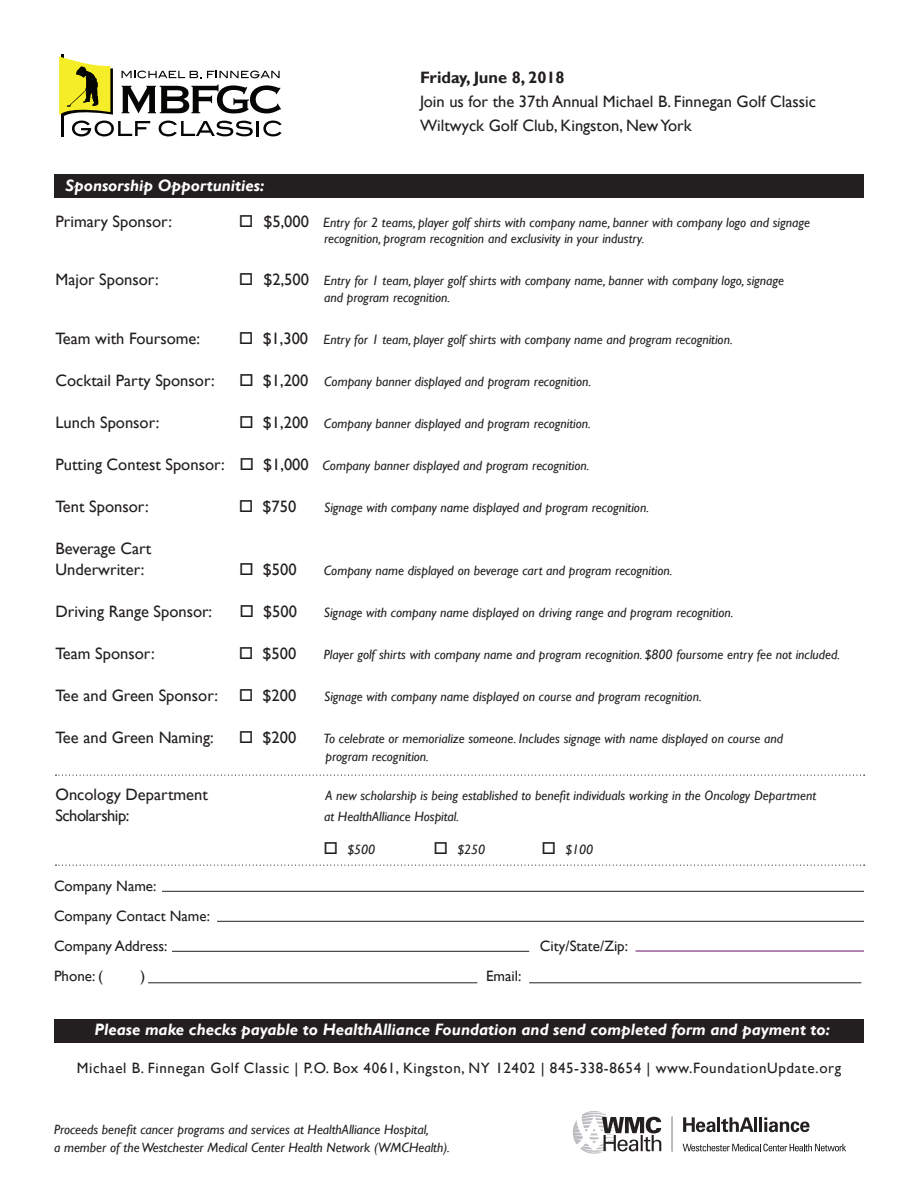
<style>
.page{position:relative;width:918px;height:1188px;background:#fff}
.page>*{position:absolute;margin:0;border:0;box-sizing:border-box;transform-origin:0 0}
.t1{font:16.5px "Gill Sans";color:#231f20}
.Section_Title{font:italic 700 16.5px "Gill Sans";color:#fff}
.t2{font:700 16.5px "Gill Sans";color:#231f20}
.t3{font:16.5px "Gill Sans";letter-spacing:-.03em;color:#231f20}
.t4{font:15px "Gill Sans";letter-spacing:.04em;color:#231f20}
.t5{font:15px "Gill Sans";color:#231f20}
.t6{font:italic 13.5px/18px "Gill Sans";color:#231f20}
.s1{font-style:normal;font-size:16.5px}
</style>
<div class="page">
<div style="left:55px;top:174px;width:809px;height:24px;background:#231f20"></div>
<hr style="left:61px;top:54px;width:3px;height:83px;background:#040503">
<svg style="left:59px;top:56px;width:223px;height:80px"></svg>
<svg style="left:683px;top:1117px;width:32px;height:15px"></svg>
<hr style="left:717px;top:1117px;width:3px;height:15px;background:#231f20">
<svg style="left:721px;top:1117px;width:33px;height:15px"></svg>
<hr style="left:754px;top:1117px;width:3px;height:15px;background:#231f20">
<hr style="left:759px;top:1117px;width:3px;height:15px;background:#231f20">
<svg style="left:764px;top:1117px;width:46px;height:15px"></svg>
<svg style="left:573px;top:1111px;width:88px;height:43px"></svg>
<hr style="left:671px;top:1117px;width:2px;height:34px;background:#bcbdc0">
<svg style="left:683px;top:1144px;width:163px;height:7px"></svg>
<div style="left:55px;top:1019px;width:809px;height:23px;background:#231f20"></div>
<hr style="left:636px;top:951px;width:228px;height:1px;background:#6a0a68">
<hr style="left:162px;top:891px;width:702px;height:1px;background:#231f20">
<hr style="left:217px;top:921px;width:647px;height:1px;background:#231f20">
<hr style="left:172px;top:951px;width:357px;height:1px;background:#231f20">
<hr style="left:148px;top:982px;width:329px;height:1px;background:#231f20">
<hr style="left:529px;top:982px;width:332px;height:1px;background:#231f20">
<svg style="left:56px;top:775px;width:809px;height:1px"></svg>
<svg style="left:56px;top:865px;width:809px;height:1px"></svg>
<p class="t2" style="left:420px;top:68px;width:146px">Friday, June 8, 2018</p>
<p class="t1" style="left:420px;top:92px;width:398px">Join us for the 37th Annual Michael B. Finnegan Golf Classic</p>
<p class="t1" style="left:420px;top:116px;width:273px">Wiltwyck Golf Club, Kingston, New York</p>
<p class="Section_Title" style="left:66px;top:175px;width:200px">Sponsorship Opportunities:</p>
<p class="t1" style="left:56px;top:211px;width:118px">Primary Sponsor:</p>
<p class="t6" style="left:324px;top:214px;width:488px;line-height:16.5px;text-indent:-85px">□ <span class="s1">$5,000</span> Entry for 2 teams, player golf shirts with company name, banner with company logo and signage recognition, program recognition and exclusivity in your industry.</p>
<p class="t1" style="left:56px;top:270px;width:105px">Major Sponsor:</p>
<p class="t6" style="left:324px;top:272px;width:462px;line-height:16.5px;text-indent:-85px">□ <span class="s1">$2,500</span> Entry for 1 team, player golf shirts with company name, banner with company logo, signage and program recognition.</p>
<p class="t1" style="left:56px;top:328px;width:146px">Team with Foursome:</p>
<p class="t6" style="left:239px;top:330px;width:495px">□ <span class="s1">$1,300</span> Entry for 1 team, player golf shirts with company name and program recognition.</p>
<p class="t1" style="left:56px;top:370px;width:161px">Cocktail Party Sponsor:</p>
<p class="t6" style="left:239px;top:372px;width:354px">□ <span class="s1">$1,200</span> Company banner displayed and program recognition.</p>
<p class="t1" style="left:56px;top:412px;width:106px">Lunch Sponsor:</p>
<p class="t6" style="left:239px;top:414px;width:353px">□ <span class="s1">$1,200</span> Company banner displayed and program recognition.</p>
<p class="t6" style="left:56px;top:456px;width:535px"><span class="s1">Putting Contest Sponsor:</span> □ <span class="s1">$1,000</span> Company banner displayed and program recognition.</p>
<p class="t1" style="left:56px;top:496px;width:95px">Tent Sponsor:</p>
<p class="t1" style="left:239px;top:496px;width:59px">□ $750</p>
<p class="t6" style="left:324px;top:498px;width:326px">Signage with company name displayed and program recognition.</p>
<p class="t1" style="left:56px;top:538px;width:97px">Beverage Cart</p>
<p class="t1" style="left:56px;top:559px;width:91px">Underwriter:</p>
<p class="t1" style="left:239px;top:559px;width:59px">□ $500</p>
<p class="t6" style="left:324px;top:561px;width:350px">Company name displayed on beverage cart and program recognition.</p>
<p class="t1" style="left:56px;top:601px;width:158px">Driving Range Sponsor:</p>
<p class="t1" style="left:239px;top:601px;width:59px">□ $500</p>
<p class="t6" style="left:324px;top:603px;width:411px">Signage with company name displayed on driving range and program recognition.</p>
<p class="t1" style="left:56px;top:643px;width:101px">Team Sponsor:</p>
<p class="t1" style="left:239px;top:643px;width:59px">□ $500</p>
<p class="t6" style="left:324px;top:645px;width:518px">Player golf shirts with company name and program recognition. $800 foursome entry fee not included.</p>
<p class="t1" style="left:56px;top:685px;width:242px">Tee and Green Sponsor: □ $200</p>
<p class="t6" style="left:324px;top:687px;width:379px">Signage with company name displayed on course and program recognition.</p>
<p class="t1" style="left:56px;top:727px;width:160px">Tee and Green Naming:</p>
<p class="t1" style="left:239px;top:727px;width:59px">□ $200</p>
<p class="t6" style="left:324px;top:729px;width:461px">To celebrate or memorialize someone. Includes signage with name displayed on course and program recognition.</p>
<p class="t1" style="left:56px;top:784px;width:154px">Oncology Department</p>
<p class="t6" style="left:326px;top:786px;width:492px">A new scholarship is being established to benefit individuals working in the Oncology Department</p>
<p class="t3" style="left:56px;top:805px;width:75px">Scholarship:</p>
<p class="t6" style="left:324px;top:807px;width:137px">at HealthAlliance Hospital.</p>
<p class="t6" style="left:324px;top:840px;width:53px">□ $500</p>
<p class="t6" style="left:434px;top:840px;width:53px">□ $250</p>
<p class="t6" style="left:542px;top:840px;width:53px">□ $100</p>
<p class="t5" style="left:54px;top:877px;width:104px">Company Name:</p>
<p class="t5" style="left:54px;top:907px;width:157px">Company Contact Name:</p>
<p class="t5" style="left:54px;top:937px;width:115px">Company Address:</p>
<p class="t5" style="left:540px;top:937px;width:90px">City/State/Zip:</p>
<p class="t4" style="left:54px;top:967px;width:50px">Phone: (</p>
<p class="t4" style="left:140px;top:967px;width:6px">)</p>
<p class="t4" style="left:486px;top:967px;width:37px">Email:</p>
<p class="Section_Title" style="left:94px;top:1020px;width:737px">Please make checks payable to HealthAlliance Foundation and send completed form and payment to:</p>
<p class="t4" style="left:77px;top:1059px;width:766px">Michael B. Finnegan Golf Classic | P.O. Box 4061, Kingston, NY 12402 | 845-338-8654 | www.FoundationUpdate.org</p>
<p class="t6" style="left:54px;top:1121px;width:397px">Proceeds benefit cancer programs and services at HealthAlliance Hospital,<br>a member of the Westchester Medical Center Health Network (WMCHealth).</p>
</div>
